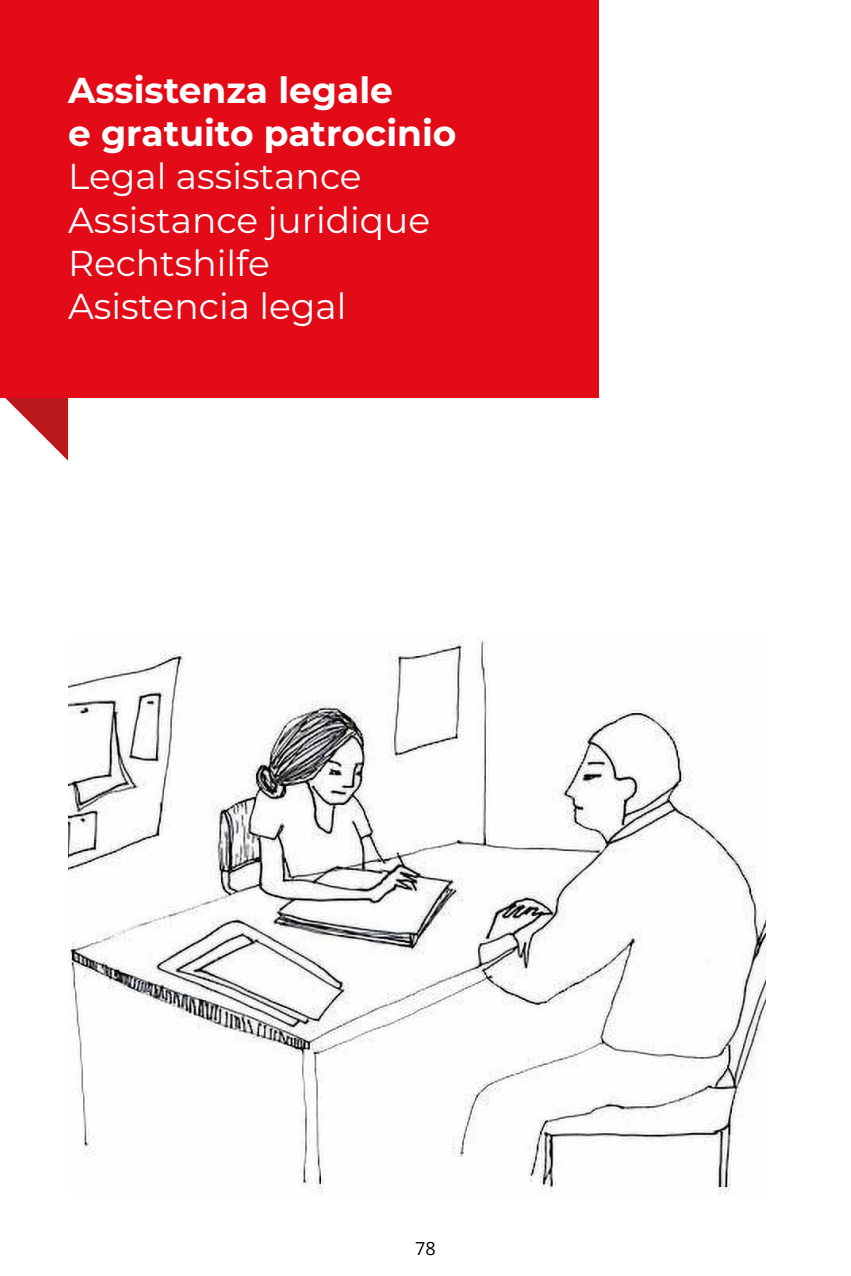
<style>
.page{position:relative;width:851px;height:1276px;background:#fff}
.page>*{position:absolute;margin:0;border:0;box-sizing:border-box;transform-origin:0 0}
.t1{font:36px/43.2px "Montserrat";color:#fff}
.t2{font:700 36px/43.2px "Montserrat";color:#fff}
.t3{font:18px "Open Sans";color:#000}
</style>
<div class="page">
<svg style="left:5px;top:398px;width:63px;height:63px"></svg>
<div style="left:0;top:0;width:598px;height:398px;background:#e30b17"></div>
<img style="left:68px;top:637px;width:697px;height:557px">
<p class="t2" style="left:68px;top:67px;width:390px">Assistenza legale<br>e gratuito patrocinio</p>
<p class="t1" style="left:68px;top:154px;width:363px">Legal assistance<br>Assistance juridique<br>Rechtshilfe<br>Asistencia legal</p>
<p class="t3" style="left:415px;top:1235px;width:22px">78</p>
</div>
